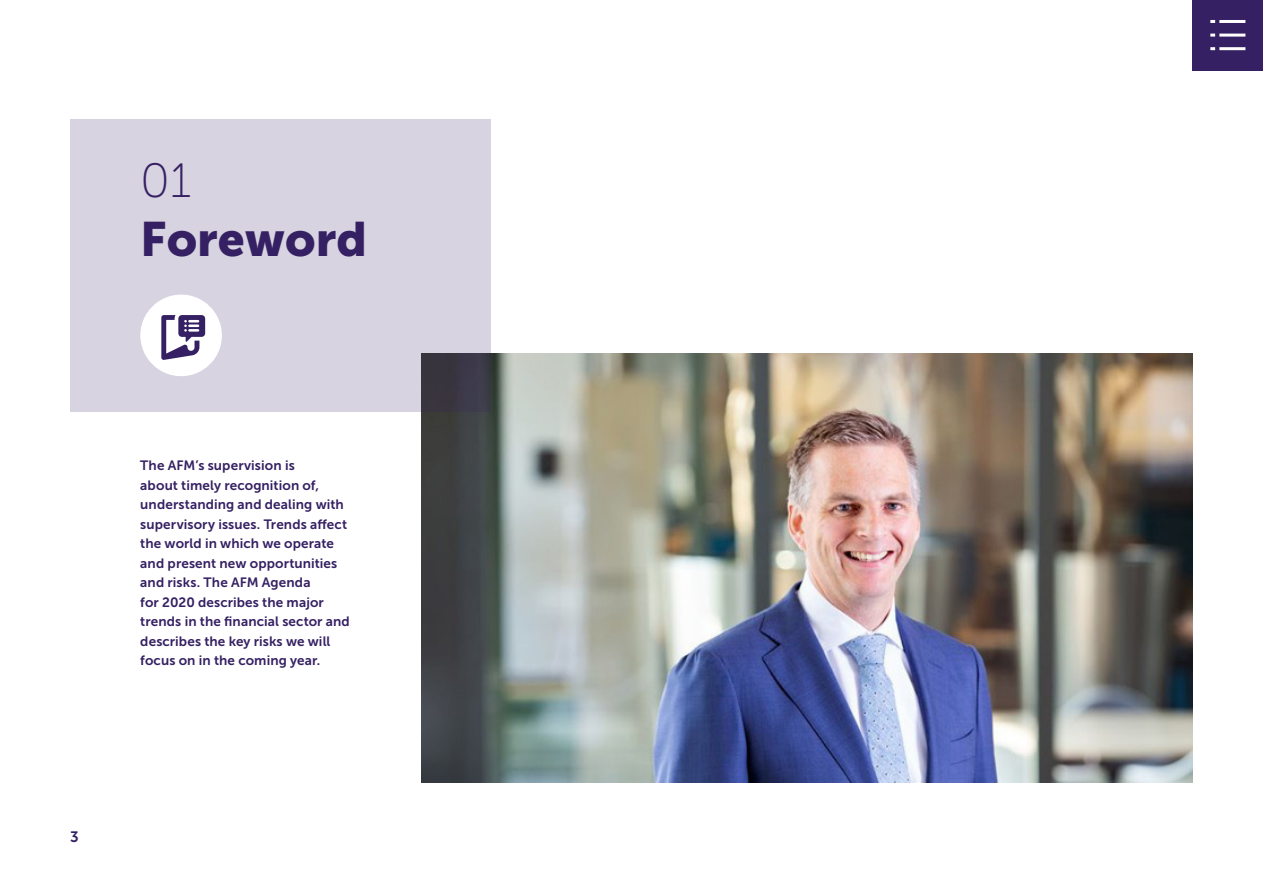
<style>
.page{position:relative;width:1263px;height:893px;background:#fff}
.page>*{position:absolute;margin:0;border:0;box-sizing:border-box;transform-origin:0 0}
.t1{font:48px "Museo Sans 900";color:#352063}
.t2{font:48px "Museo Sans 100";color:#352063}
.t3{font:15px "Museo Sans 700";color:#352063}
.Intro_Text{font:13.5px/19.5px "Museo Sans 700";letter-spacing:.01em;color:#352063}
</style>
<div class="page">
<div style="left:1193px;top:0;width:70px;height:70px;background:#352063"></div>
<svg style="left:1210px;top:20px;width:5px;height:3px"></svg>
<svg style="left:1210px;top:34px;width:5px;height:3px"></svg>
<svg style="left:1210px;top:47px;width:5px;height:3px"></svg>
<hr style="left:1219px;top:20px;width:26px;height:3px;background:#fff">
<hr style="left:1219px;top:34px;width:26px;height:3px;background:#fff">
<hr style="left:1219px;top:47px;width:26px;height:3px;background:#fff">
<img style="left:421px;top:353px;width:772px;height:429px">
<div style="left:70px;top:119px;width:421px;height:293px;background:#d7d3e0"></div>
<div style="left:140px;top:295px;width:82px;height:81px;background:#fff;border-radius:50%"></div>
<svg style="left:161px;top:315px;width:44px;height:45px"></svg>
<h1 class="t2" style="left:140px;top:155px;width:53px">01</h1>
<h1 class="t1" style="left:140px;top:211px;width:228px">Foreword</h1>
<p class="Intro_Text" style="left:140px;top:456px;width:211px">The AFM’s supervision is<br>about timely recognition of, understanding and dealing with supervisory issues. Trends affect the world in which we operate and present new opportunities and risks. The AFM Agenda<br>for 2020 describes the major trends in the financial sector and describes the key risks we will focus on in the coming year.</p>
<p class="t3" style="left:70px;top:828px;width:10px">3</p>
</div>
